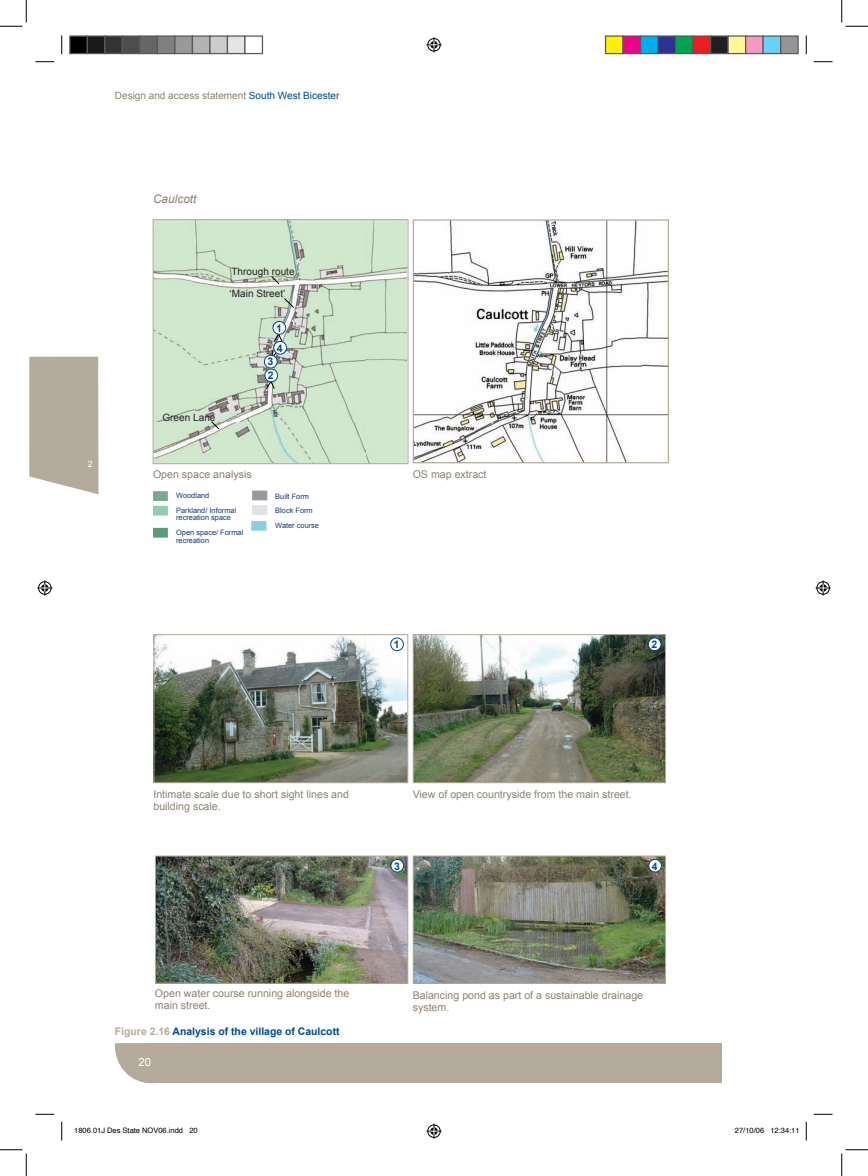
<style>
.page{position:relative;width:868px;height:1176px;background:#fff}
.page>*{position:absolute;margin:0;border:0;box-sizing:border-box;transform-origin:0 0}
.t1{font:italic 11.88px "Arial";color:#8c8274}
.t2{font:11.25px "Arial";color:#fff}
.t3{font:10.62px/12.5px "Arial";color:#8c8274}
.t4{font:700 10.5px "Arial";color:#01498e}
.t5{font:700 10.38px "Arial";color:#01498e}
.t6{font:10px "Arial";color:#8c8274}
.t7{font:10px "Arial";color:#231f20}
.t8{font:8.75px "Arial";color:#fff}
.t9{font:7.5px "Helvetica";color:#000}
.t10{font:7.38px/14.9px "Arial";color:#163a75}
.s1{color:#01498e}
.s2{color:#b4ab9d}
</style>
<div class="page">
<svg style="left:115px;top:1043px;width:141px;height:41px;background:#b9b1a4"></svg>
<div style="left:256px;top:1043px;width:465px;height:40px;background:#b4ab9d"></div>
<svg style="left:29px;top:357px;width:69px;height:137px;background:#b9b0a3"></svg>
<img style="left:414px;top:221px;width:253px;height:240px">
<div style="left:412px;top:219px;width:257px;height:244px;border:1px solid #b4ab9d"></div>
<div style="left:153px;top:491px;width:15px;height:10px;background:#7ba893"></div>
<div style="left:153px;top:506px;width:15px;height:9px;background:#94ccae"></div>
<div style="left:153px;top:528px;width:15px;height:10px;background:#5d9b78"></div>
<div style="left:252px;top:490px;width:15px;height:10px;background:#97999f"></div>
<div style="left:252px;top:505px;width:15px;height:10px;background:#e0e2e6"></div>
<div style="left:251px;top:521px;width:15px;height:10px;background:#89cfdd"></div>
<img style="left:155px;top:221px;width:251px;height:241px">
<div style="left:153px;top:219px;width:255px;height:245px;border:1px solid #b4ab9d"></div>
<svg style="left:270px;top:275px;width:10px;height:10px"></svg>
<svg style="left:283px;top:297px;width:12px;height:12px"></svg>
<svg style="left:210px;top:420px;width:10px;height:10px"></svg>
<svg style="left:265px;top:379px;width:10px;height:11px"></svg>
<svg style="left:272px;top:332px;width:11px;height:28px"></svg>
<div style="left:274px;top:341px;width:12px;height:13px;background:#fff;border-radius:50%"></div>
<div style="left:273px;top:341px;width:14px;height:14px;border:1px solid #01498e;border-radius:50%"></div>
<div style="left:273px;top:321px;width:13px;height:13px;background:#fff;border-radius:50%"></div>
<div style="left:272px;top:321px;width:14px;height:14px;border:1px solid #01498e;border-radius:50%"></div>
<div style="left:265px;top:369px;width:12px;height:13px;background:#fff;border-radius:50%"></div>
<div style="left:264px;top:368px;width:14px;height:14px;border:1px solid #01498e;border-radius:50%"></div>
<div style="left:264px;top:355px;width:13px;height:13px;background:#fff;border-radius:50%"></div>
<div style="left:264px;top:355px;width:14px;height:13px;border:1px solid #01498e;border-radius:50%"></div>
<img style="left:414px;top:857px;width:250px;height:125px">
<div style="left:412px;top:855px;width:254px;height:129px;border:1px solid #b4ab9d"></div>
<div style="left:648px;top:859px;width:13px;height:13px;background:#fff;border-radius:50%"></div>
<div style="left:648px;top:859px;width:14px;height:13px;border:1px solid #01498e;border-radius:50%"></div>
<img style="left:414px;top:636px;width:250px;height:145px">
<div style="left:412px;top:634px;width:254px;height:149px;border:1px solid #b4ab9d"></div>
<div style="left:648px;top:638px;width:13px;height:12px;background:#fff;border-radius:50%"></div>
<div style="left:647px;top:637px;width:14px;height:14px;border:1px solid #01498e;border-radius:50%"></div>
<img style="left:155px;top:636px;width:251px;height:145px">
<div style="left:153px;top:634px;width:255px;height:149px;border:1px solid #b4ab9d"></div>
<div style="left:390px;top:638px;width:13px;height:12px;background:#fff;border-radius:50%"></div>
<div style="left:390px;top:637px;width:14px;height:14px;border:1px solid #01498e;border-radius:50%"></div>
<img style="left:157px;top:857px;width:249px;height:125px">
<div style="left:155px;top:855px;width:253px;height:129px;border:1px solid #b4ab9d"></div>
<div style="left:391px;top:859px;width:12px;height:13px;background:#fff;border-radius:50%"></div>
<div style="left:390px;top:859px;width:14px;height:13px;border:1px solid #01498e;border-radius:50%"></div>
<svg style="left:35px;top:61px;width:19px;height:1px"></svg>
<svg style="left:813px;top:61px;width:19px;height:1px"></svg>
<svg style="left:35px;top:1113px;width:19px;height:2px"></svg>
<svg style="left:813px;top:1113px;width:19px;height:2px"></svg>
<svg style="left:61px;top:35px;width:1px;height:19px"></svg>
<svg style="left:61px;top:1122px;width:1px;height:18px"></svg>
<svg style="left:805px;top:35px;width:2px;height:19px"></svg>
<svg style="left:805px;top:1122px;width:2px;height:18px"></svg>
<svg style="left:0;top:0;width:27px;height:27px"></svg>
<svg style="left:0;top:1149px;width:27px;height:27px"></svg>
<svg style="left:841px;top:0;width:26px;height:27px"></svg>
<svg style="left:841px;top:1149px;width:26px;height:27px"></svg>
<svg style="left:426px;top:37px;width:15px;height:15px"></svg>
<svg style="left:426px;top:1123px;width:15px;height:15px"></svg>
<svg style="left:37px;top:580px;width:15px;height:15px"></svg>
<svg style="left:815px;top:580px;width:15px;height:15px"></svg>
<div style="left:70px;top:36px;width:17px;height:18px;background:#000"></div>
<div style="left:69px;top:35px;width:19px;height:19px;border:1px solid #595959"></div>
<div style="left:87px;top:36px;width:18px;height:18px;background:#1a1a1a"></div>
<div style="left:87px;top:35px;width:18px;height:19px;border:1px solid #595959"></div>
<div style="left:105px;top:36px;width:17px;height:18px;background:#333"></div>
<div style="left:104px;top:35px;width:19px;height:19px;border:1px solid #595959"></div>
<div style="left:122px;top:36px;width:18px;height:18px;background:#4d4d4d"></div>
<div style="left:122px;top:35px;width:18px;height:19px;border:1px solid #595959"></div>
<div style="left:140px;top:36px;width:17px;height:18px;background:#666"></div>
<div style="left:139px;top:35px;width:19px;height:19px;border:1px solid #595959"></div>
<div style="left:157px;top:36px;width:18px;height:18px;background:#808080"></div>
<div style="left:157px;top:35px;width:18px;height:19px;border:1px solid #595959"></div>
<div style="left:175px;top:36px;width:17px;height:18px;background:#999"></div>
<div style="left:174px;top:35px;width:19px;height:19px;border:1px solid #595959"></div>
<div style="left:192px;top:36px;width:18px;height:18px;background:#b3b3b3"></div>
<div style="left:192px;top:35px;width:18px;height:19px;border:1px solid #595959"></div>
<div style="left:210px;top:36px;width:17px;height:18px;background:#ccc"></div>
<div style="left:209px;top:35px;width:19px;height:19px;border:1px solid #595959"></div>
<div style="left:227px;top:36px;width:18px;height:18px;background:#e5e5e5"></div>
<div style="left:227px;top:35px;width:18px;height:19px;border:1px solid #595959"></div>
<div style="left:244px;top:35px;width:19px;height:19px;border:1px solid #595959"></div>
<div style="left:605px;top:36px;width:18px;height:18px;background:#fff101"></div>
<div style="left:605px;top:35px;width:18px;height:19px;border:1px solid #595959"></div>
<div style="left:623px;top:36px;width:17px;height:18px;background:#ed028c"></div>
<div style="left:622px;top:35px;width:19px;height:19px;border:1px solid #595959"></div>
<div style="left:640px;top:36px;width:18px;height:18px;background:#00aeef"></div>
<div style="left:640px;top:35px;width:18px;height:19px;border:1px solid #595959"></div>
<div style="left:658px;top:36px;width:17px;height:18px;background:#2e3092"></div>
<div style="left:657px;top:35px;width:19px;height:19px;border:1px solid #595959"></div>
<div style="left:675px;top:36px;width:18px;height:18px;background:#00a54f"></div>
<div style="left:675px;top:35px;width:18px;height:19px;border:1px solid #595959"></div>
<div style="left:693px;top:36px;width:17px;height:18px;background:#ee1d23"></div>
<div style="left:692px;top:35px;width:19px;height:19px;border:1px solid #595959"></div>
<div style="left:710px;top:36px;width:18px;height:18px;background:#231f20"></div>
<div style="left:710px;top:35px;width:18px;height:19px;border:1px solid #595959"></div>
<div style="left:728px;top:36px;width:17px;height:18px;background:#fff79a"></div>
<div style="left:727px;top:35px;width:19px;height:19px;border:1px solid #595959"></div>
<div style="left:745px;top:36px;width:18px;height:18px;background:#f499c2"></div>
<div style="left:745px;top:35px;width:18px;height:19px;border:1px solid #595959"></div>
<div style="left:763px;top:36px;width:17px;height:18px;background:#6bcff6"></div>
<div style="left:762px;top:35px;width:19px;height:19px;border:1px solid #595959"></div>
<div style="left:780px;top:36px;width:18px;height:18px;background:#939598"></div>
<div style="left:780px;top:35px;width:18px;height:19px;border:1px solid #595959"></div>
<p class="t6" style="left:115px;top:90px;width:226px">Design and access statement <span class="s1">South West Bicester</span></p>
<p class="t8" style="left:88px;top:459px;width:6px">2</p>
<p class="t1" style="left:153px;top:192px;width:45px">Caulcott</p>
<p class="t7" style="left:162px;top:411px;width:55px">Green Lane</p>
<p class="t7" style="left:231px;top:265px;width:65px">Through route</p>
<p class="t7" style="left:230px;top:288px;width:57px">‘Main Street’</p>
<p class="t4" style="left:276px;top:322px;width:7px">1</p>
<p class="t4" style="left:277px;top:342px;width:7px">4</p>
<p class="t4" style="left:267px;top:356px;width:7px">3</p>
<p class="t4" style="left:268px;top:370px;width:7px">2</p>
<p class="t3" style="left:153px;top:468px;width:100px">Open space analysis</p>
<p class="t3" style="left:412px;top:468px;width:75px">OS map extract</p>
<p class="t10" style="left:176px;top:488px;width:62px">Woodland<br>Parkland/ Informal</p>
<p class="t10" style="left:176px;top:510px;width:69px">recreation space<br>Open space/ Formal</p>
<p class="t10" style="left:176px;top:533px;width:34px">recreation</p>
<p class="t10" style="left:275px;top:488px;width:45px">Built Form<br>Block Form<br>Water course</p>
<p class="t4" style="left:394px;top:638px;width:7px">1</p>
<p class="t4" style="left:651px;top:638px;width:7px">2</p>
<p class="t3" style="left:153px;top:788px;width:197px">Intimate scale due to short sight lines and building scale.</p>
<p class="t3" style="left:412px;top:788px;width:220px">View of open countryside from the main street.</p>
<p class="t4" style="left:394px;top:860px;width:7px">3</p>
<p class="t4" style="left:651px;top:860px;width:7px">4</p>
<p class="t3" style="left:155px;top:987px;width:196px">Open water course running alongside the main street.</p>
<p class="t5" style="left:115px;top:1025px;width:226px"><span class="s2">Figure 2.16</span> Analysis of the village of Caulcott</p>
<p class="t2" style="left:139px;top:1055px;width:14px">20</p>
<p class="t3" style="left:412px;top:988px;width:232px">Balancing pond as part of a sustainable drainage system.</p>
<p class="t9" style="left:74px;top:1124px;width:125px">1806.01J Des State NOV06.indd 20</p>
<p class="t9" style="left:735px;top:1124px;width:66px">27/10/06 12:34:11</p>
</div>
